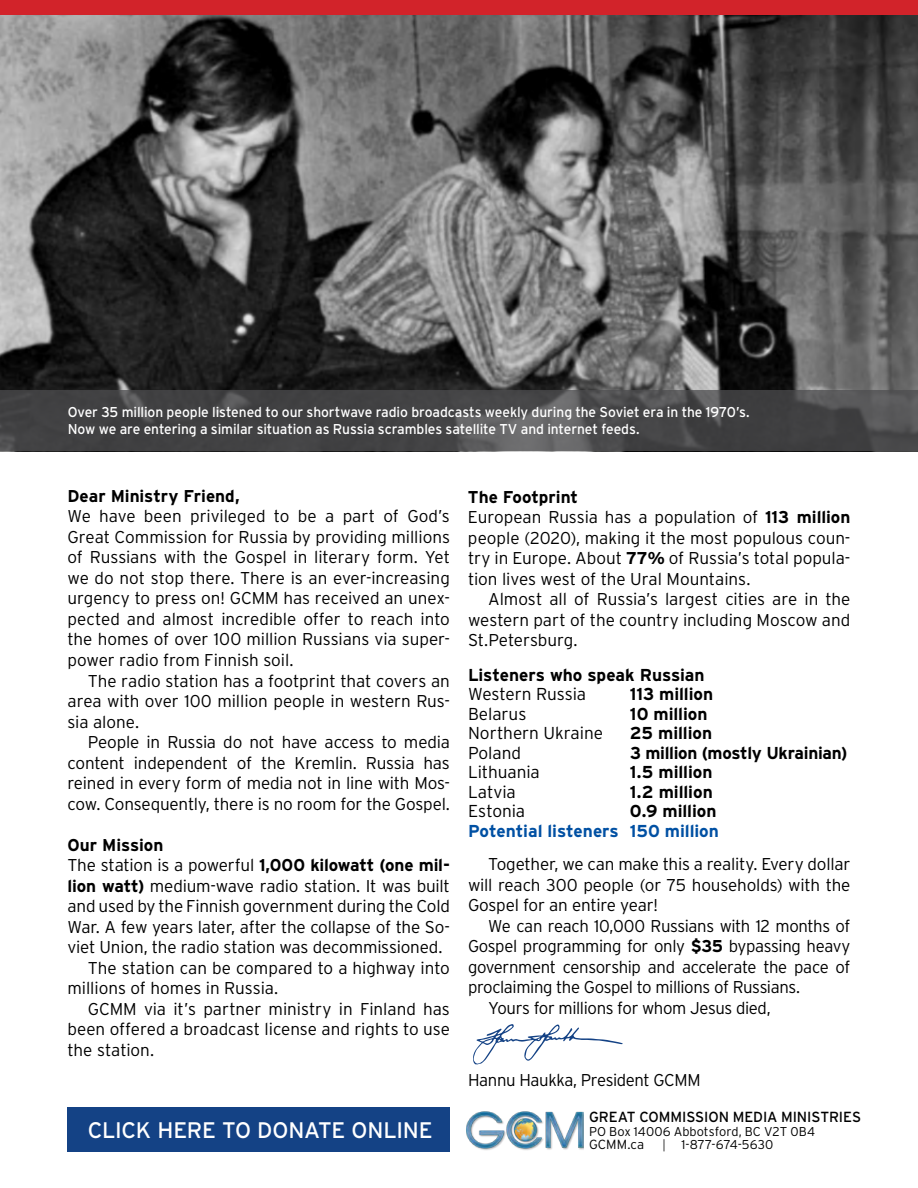
<style>
.page{position:relative;width:918px;height:1188px;background:#fff}
.page>*{position:absolute;margin:0;border:0;box-sizing:border-box;transform-origin:0 0}
.t1{font:22.5px "Interstate";letter-spacing:-.01em;color:#fff}
.t2{font:700 17.25px "Interstate";letter-spacing:-.005em;color:#000}
.t3{font:300 17.25px "Interstate";letter-spacing:-.005em;color:#000}
.t4{font:700 17.25px "Interstate";letter-spacing:-.005em;color:#0050a3}
.t5{font:300 17.1px/20.5px "Interstate";letter-spacing:-.01em;color:#000;text-align:justify}
.t6{font:700 17.1px "Interstate";color:#000}
.t7{font:14.7px "Interstate";letter-spacing:-.005em;color:#000}
.t8{font:14.25px/17.1px "Interstate";letter-spacing:-.01em;color:#fff}
.t9{font:300 12.75px/13.2px "Interstate";letter-spacing:.005em;color:#000}
.s1{font-weight:700}
.s2{font-size:13.2px}
.s3{font-family:"Calibri";font-size:13.95px}
</style>
<div class="page">
<img style="left:466px;top:1111px;width:118px;height:39px">
<svg style="left:473px;top:1024px;width:150px;height:40px"></svg>
<img style="left:0;top:15px;width:918px;height:375px">
<svg style="left:0;top:390px;width:918px;height:61px;background:#474749"></svg>
<div style="left:68px;top:1107px;width:382px;height:44px;background:#144285"></div>
<div style="left:0;top:0;width:918px;height:15px;background:#d2232a"></div>
<p class="t8" style="left:68px;top:403px;width:683px">Over 35 million people listened to our shortwave radio broadcasts weekly during the Soviet era in the 1970’s.<br>Now we are entering a similar situation as Russia scrambles satellite TV and internet feeds.</p>
<p class="t6" style="left:68px;top:486px;width:174px">Dear Ministry Friend,</p>
<p class="t5" style="left:68px;top:506px;width:384px">We have been privileged to be a part of God’s Great Commission for Russia by providing millions of Russians with the Gospel in literary form. Yet we do not stop there. There is an ever-increasing urgency to press on! GCMM has received an unex&shy;pected and almost incredible offer to reach into the homes of over 100 million Russians via super&shy;power radio from Finnish soil.</p>
<p class="t5" style="left:68px;top:670px;width:384px;text-indent:20px">The radio station has a footprint that covers an area with over 100 million people in western Rus&shy;sia alone.</p>
<p class="t5" style="left:68px;top:732px;width:384px;text-indent:20px">People in Russia do not have access to media content independent of the Kremlin. Russia has reined in every form of media not in line with Mos&shy;cow. Consequently, there is no room for the Gospel.</p>
<p class="t6" style="left:68px;top:835px;width:97px">Our Mission</p>
<p class="t5" style="left:68px;top:855px;width:384px">The station is a powerful <span class="s1">1,000 kilowatt (one mil-</span></p>
<p class="t5" style="left:68px;top:875px;width:384px"><span class="s1">lion watt)</span> medium-wave radio station. It was built</p>
<p class="t5" style="left:68px;top:896px;width:384px">and used by the Finnish government during the Cold</p>
<p class="t5" style="left:68px;top:916px;width:384px">War. A few years later, after the collapse of the So-</p>
<p class="t5" style="left:68px;top:937px;width:377px">viet Union, the radio station was decommissioned.</p>
<p class="t5" style="left:88px;top:957px;width:364px">The station can be compared to a highway into</p>
<p class="t5" style="left:68px;top:978px;width:212px">millions of homes in Russia.</p>
<p class="t5" style="left:88px;top:998px;width:364px">GCMM via it’s partner ministry in Finland has</p>
<p class="t5" style="left:68px;top:1019px;width:384px">been offered a broadcast license and rights to use</p>
<p class="t5" style="left:68px;top:1039px;width:88px">the station.</p>
<h1 class="t1" style="left:88px;top:1118px;width:347px">CLICK HERE TO DONATE ONLINE</h1>
<p class="t5" style="left:468px;top:486px;width:384px;text-align:left"><span class="s1">The Footprint<br></span>European Russia has a population of <span class="s1">113 million </span>people (2020), making it the most populous coun&shy;try in Europe. About <span class="s1">77%</span> of Russia’s total popula&shy;tion lives west of the Ural Mountains.</p>
<p class="t5" style="left:468px;top:589px;width:384px;text-indent:20px">Almost all of Russia’s largest cities are in the western part of the country including Moscow and St.Petersburg.</p>
<p class="t2" style="left:468px;top:665px;width:238px">Listeners who speak Russian</p>
<p class="t3" style="left:468px;top:685px;width:120px">Western Russia</p>
<p class="t2" style="left:630px;top:685px;width:85px">113 million</p>
<p class="t3" style="left:468px;top:704px;width:60px">Belarus</p>
<p class="t2" style="left:630px;top:704px;width:79px">10 million</p>
<p class="t3" style="left:468px;top:724px;width:137px">Northern Ukraine</p>
<p class="t2" style="left:630px;top:724px;width:84px">25 million</p>
<p class="t3" style="left:468px;top:743px;width:55px">Poland</p>
<p class="t2" style="left:630px;top:743px;width:219px">3 million (mostly Ukrainian)</p>
<p class="t3" style="left:468px;top:763px;width:73px">Lithuania</p>
<p class="t2" style="left:630px;top:763px;width:84px">1.5 million</p>
<p class="t3" style="left:468px;top:782px;width:49px">Latvia</p>
<p class="t2" style="left:630px;top:782px;width:84px">1.2 million</p>
<p class="t3" style="left:468px;top:802px;width:59px">Estonia</p>
<p class="t2" style="left:630px;top:802px;width:88px">0.9 million</p>
<p class="t4" style="left:468px;top:821px;width:252px">Potential listeners 150 million</p>
<p class="t5" style="left:468px;top:854px;width:384px;text-indent:20px">Together, we can make this a reality. Every dollar will reach 300 people (or 75 households) with the Gospel for an entire year!</p>
<p class="t5" style="left:488px;top:915px;width:364px">We can reach 10,000 Russians with 12 months of</p>
<p class="t5" style="left:468px;top:936px;width:384px">Gospel programming for only <span class="s1">$35</span> bypassing heavy</p>
<p class="t5" style="left:468px;top:956px;width:384px">government censorship and accelerate the pace of</p>
<p class="t5" style="left:468px;top:977px;width:334px">proclaiming the Gospel to millions of Russians.</p>
<p class="t5" style="left:488px;top:997px;width:284px">Yours for millions for whom Jesus died,</p>
<p class="t5" style="left:468px;top:1069px;width:234px">Hannu Haukka, President GCMM</p>
<p class="t7" style="left:589px;top:1109px;width:274px">GREAT COMMISSION MEDIA MINISTRIES</p>
<p class="t9" style="left:589px;top:1124px;width:227px">PO Box 14006 Abbotsford, BC V2T 0B4<br><span class="s2">GCMM.ca</span> <span class="s3">|</span> 1-877-674-5630</p>
</div>
